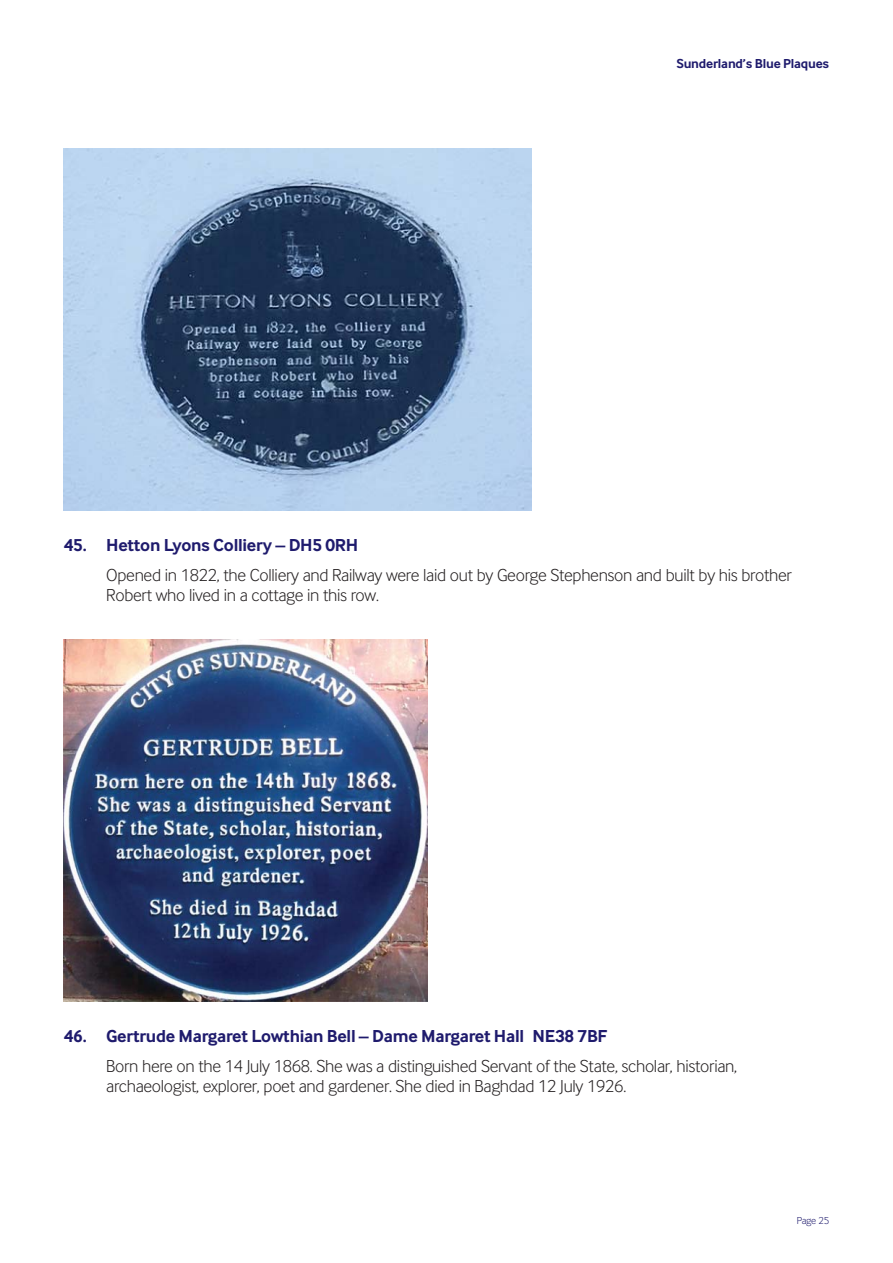
<style>
.page{position:relative;width:893px;height:1263px;background:#fff}
.page>*{position:absolute;margin:0;border:0;box-sizing:border-box;transform-origin:0 0}
.t1{font:18px/19.5px "Inter Face Da Ma Lt";letter-spacing:-.015em;color:#231f20}
.t2{font:700 18px "Inter Face Da Ma";letter-spacing:-.015em;color:#1f1b6d}
.t3{font:700 13.5px "Inter Face Da Ma";letter-spacing:-.015em;color:#1f1b6d}
.t4{font:10.5px "Inter Face Da Ma Lt";letter-spacing:-.015em;color:#1f1b6d}
</style>
<div class="page">
<img style="left:64px;top:149px;width:468px;height:361px">
<img style="left:64px;top:640px;width:364px;height:361px">
<p class="t3" style="left:676px;top:59px;width:154px">Sunderland’s Blue Plaques</p>
<p class="t2" style="left:64px;top:539px;width:296px">45. Hetton Lyons Colliery – DH5 0RH</p>
<p class="t1" style="left:106px;top:567px;width:687px">Opened in 1822, the Colliery and Railway were laid out by George Stephenson and built by his brother<br>Robert who lived in a cottage in this row.</p>
<p class="t2" style="left:64px;top:1030px;width:545px">46. Gertrude Margaret Lowthian Bell – Dame Margaret Hall NE38 7BF</p>
<p class="t1" style="left:106px;top:1058px;width:632px">Born here on the 14 July 1868. She was a distinguished Servant of the State, scholar, historian, archaeologist, explorer, poet and gardener. She died in Baghdad 12 July 1926.</p>
<p class="t4" style="left:797px;top:1216px;width:34px">Page 25</p>
</div>
